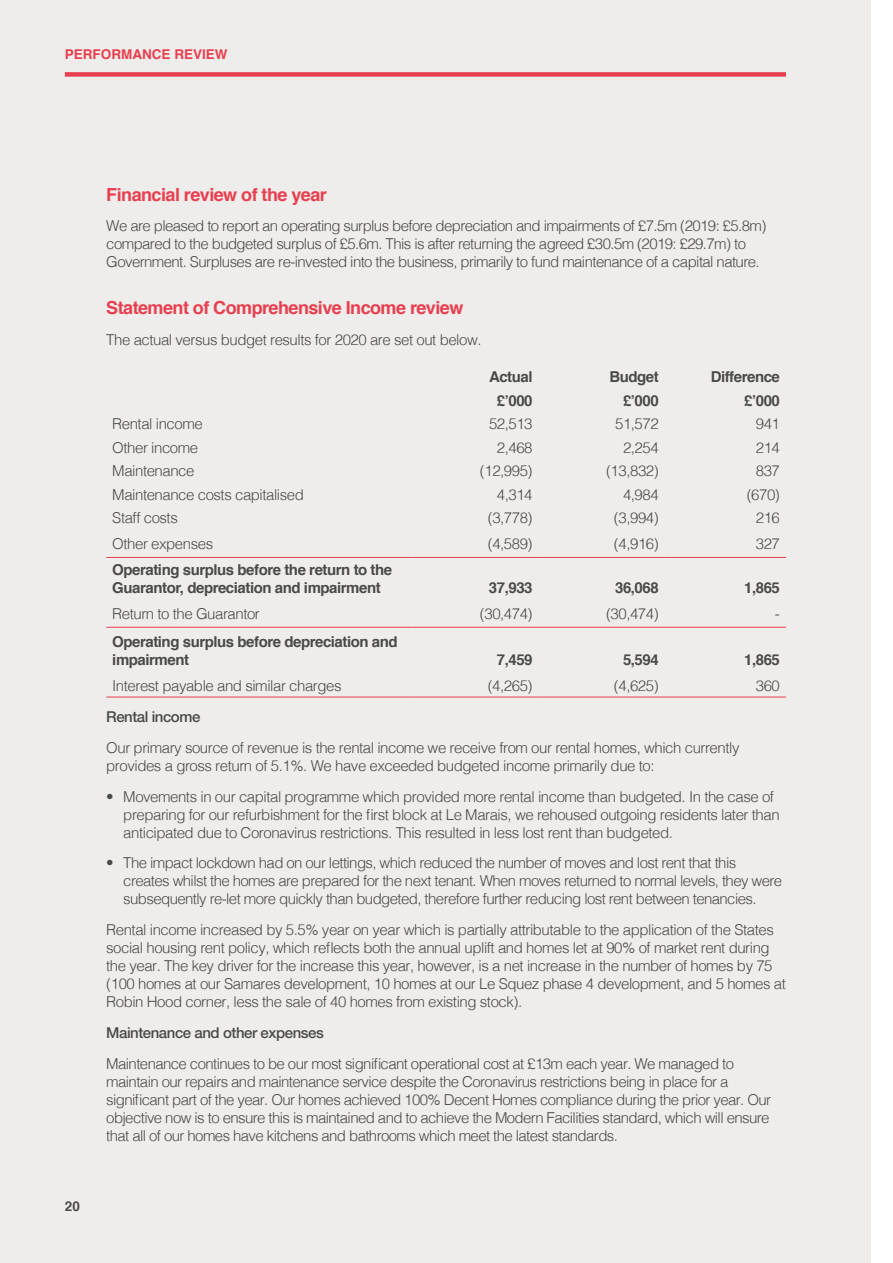
<style>
.page{position:relative;width:893px;height:1263px;background:#eeedeb}
.page>*{position:absolute;margin:0;border:0;box-sizing:border-box;transform-origin:0 0}
.t1{font:700 18px "Helvetica";letter-spacing:-.03em;color:#e83f4f}
.t2{font:300 15px/18px "Helvetica";letter-spacing:-.03em;color:#4a4a49}
.t3{font:700 15px/18px "Helvetica";letter-spacing:-.03em;color:#4a4a49}
.t4{font:500 15px "Helvetica Neue";letter-spacing:-.03em;color:#4a4a49}
.t5{font:700 13.5px "Helvetica";color:#e83f4f}
.t6{font:700 13.5px "Helvetica";color:#4a4a49}
</style>
<div class="page">
<hr style="left:106px;top:627px;width:306px;height:1px;background:#e83f4f">
<hr style="left:412px;top:627px;width:127px;height:1px;background:#e83f4f">
<hr style="left:539px;top:627px;width:126px;height:1px;background:#e83f4f">
<hr style="left:665px;top:627px;width:121px;height:1px;background:#e83f4f">
<hr style="left:106px;top:557px;width:306px;height:1px;background:#e83f4f">
<hr style="left:412px;top:557px;width:127px;height:1px;background:#e83f4f">
<hr style="left:539px;top:557px;width:126px;height:1px;background:#e83f4f">
<hr style="left:665px;top:557px;width:121px;height:1px;background:#e83f4f">
<hr style="left:106px;top:697px;width:306px;height:1px;background:#e83f4f">
<hr style="left:412px;top:697px;width:127px;height:1px;background:#e83f4f">
<hr style="left:539px;top:697px;width:126px;height:1px;background:#e83f4f">
<hr style="left:665px;top:697px;width:121px;height:1px;background:#e83f4f">
<div style="left:65px;top:72px;width:721px;height:5px;background:#e83f4f"></div>
<div style="left:872px;top:0;width:21px;height:1263px;background:#fff"></div>
<p class="t5" style="left:65px;top:43px;width:164px">PERFORMANCE REVIEW</p>
<p class="t1" style="left:106px;top:180px;width:222px">Financial review of the year</p>
<p class="t2" style="left:106px;top:216px;width:662px">We are pleased to report an operating surplus before depreciation and impairments of £7.5m (2019: £5.8m) compared to the budgeted surplus of £5.6m. This is after returning the agreed £30.5m (2019: £29.7m) to<br>Government. Surpluses are re-invested into the business, primarily to fund maintenance of a capital nature.</p>
<p class="t1" style="left:106px;top:294px;width:359px">Statement of Comprehensive Income review</p>
<p class="t2" style="left:106px;top:330px;width:377px">The actual versus budget results for 2020 are set out below.</p>
<p class="t3" style="left:489px;top:368px;width:45px">Actual</p>
<p class="t3" style="left:609px;top:368px;width:51px">Budget</p>
<p class="t3" style="left:711px;top:368px;width:71px">Difference</p>
<p class="t3" style="left:497px;top:392px;width:37px">£’000</p>
<p class="t3" style="left:623px;top:392px;width:37px">£’000</p>
<p class="t3" style="left:744px;top:392px;width:37px">£’000</p>
<p class="t2" style="left:112px;top:414px;width:92px">Rental income</p>
<p class="t2" style="left:489px;top:414px;width:45px">52,513</p>
<p class="t2" style="left:615px;top:414px;width:45px">51,572</p>
<p class="t2" style="left:756px;top:414px;width:26px">941</p>
<p class="t2" style="left:112px;top:437px;width:87px">Other income</p>
<p class="t2" style="left:497px;top:437px;width:37px">2,468</p>
<p class="t2" style="left:623px;top:437px;width:37px">2,254</p>
<p class="t2" style="left:756px;top:437px;width:26px">214</p>
<p class="t2" style="left:112px;top:461px;width:84px">Maintenance</p>
<p class="t2" style="left:480px;top:461px;width:54px">(12,995)</p>
<p class="t2" style="left:606px;top:461px;width:54px">(13,832)</p>
<p class="t2" style="left:756px;top:461px;width:26px">837</p>
<p class="t2" style="left:112px;top:484px;width:193px">Maintenance costs capitalised</p>
<p class="t2" style="left:497px;top:484px;width:37px">4,314</p>
<p class="t2" style="left:623px;top:484px;width:37px">4,984</p>
<p class="t2" style="left:747px;top:484px;width:35px">(670)</p>
<p class="t2" style="left:112px;top:508px;width:67px">Staff costs</p>
<p class="t2" style="left:488px;top:508px;width:46px">(3,778)</p>
<p class="t2" style="left:614px;top:508px;width:46px">(3,994)</p>
<p class="t2" style="left:756px;top:508px;width:26px">216</p>
<p class="t2" style="left:112px;top:533px;width:102px">Other expenses</p>
<p class="t2" style="left:488px;top:533px;width:46px">(4,589)</p>
<p class="t2" style="left:614px;top:533px;width:46px">(4,916)</p>
<p class="t2" style="left:756px;top:533px;width:26px">327</p>
<p class="t3" style="left:112px;top:561px;width:281px">Operating surplus before the return to the<br>Guarantor, depreciation and impairment</p>
<p class="t3" style="left:489px;top:579px;width:45px">37,933</p>
<p class="t3" style="left:615px;top:579px;width:45px">36,068</p>
<p class="t3" style="left:744px;top:579px;width:37px">1,865</p>
<p class="t2" style="left:112px;top:603px;width:149px">Return to the Guarantor</p>
<p class="t2" style="left:480px;top:603px;width:54px">(30,474)</p>
<p class="t2" style="left:606px;top:603px;width:54px">(30,474)</p>
<p class="t2" style="left:775px;top:603px;width:6px">-</p>
<p class="t3" style="left:112px;top:633px;width:287px">Operating surplus before depreciation and impairment</p>
<p class="t3" style="left:497px;top:651px;width:37px">7,459</p>
<p class="t3" style="left:623px;top:651px;width:37px">5,594</p>
<p class="t3" style="left:744px;top:651px;width:37px">1,865</p>
<p class="t6" style="left:65px;top:1195px;width:17px">20</p>
<p class="t2" style="left:112px;top:675px;width:231px">Interest payable and similar charges</p>
<p class="t2" style="left:488px;top:675px;width:46px">(4,265)</p>
<p class="t2" style="left:614px;top:675px;width:46px">(4,625)</p>
<p class="t2" style="left:756px;top:675px;width:26px">360</p>
<p class="t4" style="left:106px;top:708px;width:96px">Rental income</p>
<p class="t2" style="left:106px;top:737px;width:635px">Our primary source of revenue is the rental income we receive from our rental homes, which currently provides a gross return of 5.1%. We have exceeded budgeted income primarily due to:</p>
<p class="t2" style="left:123px;top:786px;width:658px;text-indent:-17px">• Movements in our capital programme which provided more rental income than budgeted. In the case of preparing for our refurbishment for the first block at Le Marais, we rehoused outgoing residents later than anticipated due to Coronavirus restrictions. This resulted in less lost rent than budgeted.</p>
<p class="t2" style="left:123px;top:853px;width:660px;text-indent:-17px">• The impact lockdown had on our lettings, which reduced the number of moves and lost rent that this creates whilst the homes are prepared for the next tenant. When moves returned to normal levels, they were subsequently re-let more quickly than budgeted, therefore further reducing lost rent between tenancies.</p>
<p class="t2" style="left:106px;top:920px;width:681px">Rental income increased by 5.5% year on year which is partially attributable to the application of the States social housing rent policy, which reflects both the annual uplift and homes let at 90% of market rent during the year. The key driver for the increase this year, however, is a net increase in the number of homes by 75 (100 homes at our Samares development, 10 homes at our Le Squez phase 4 development, and 5 homes at Robin Hood corner, less the sale of 40 homes from existing stock).</p>
<p class="t4" style="left:106px;top:1024px;width:219px">Maintenance and other expenses</p>
<p class="t2" style="left:106px;top:1053px;width:666px">Maintenance continues to be our most significant operational cost at £13m each year. We managed to maintain our repairs and maintenance service despite the Coronavirus restrictions being in place for a significant part of the year. Our homes achieved 100% Decent Homes compliance during the prior year. Our objective now is to ensure this is maintained and to achieve the Modern Facilities standard, which will ensure that all of our homes have kitchens and bathrooms which meet the latest standards.</p>
</div>
